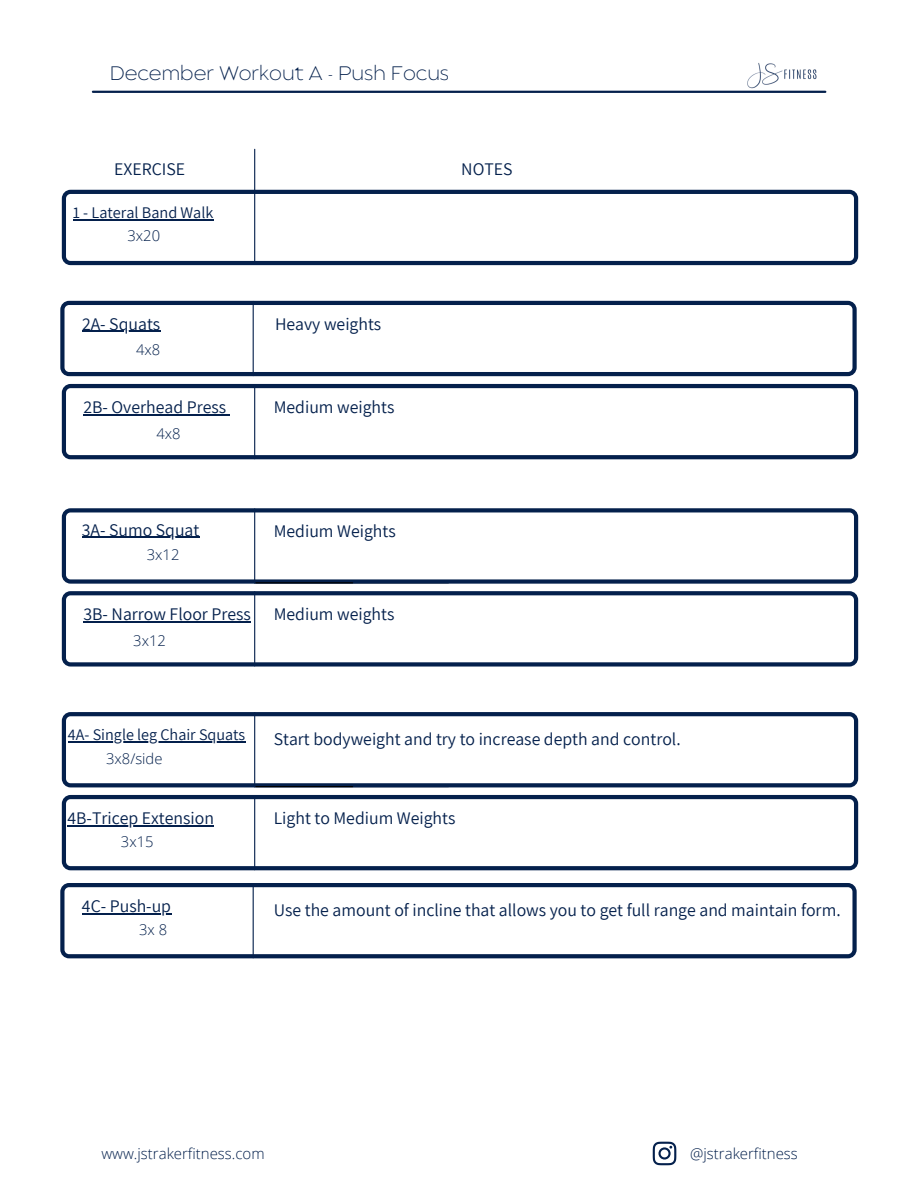
<style>
.page{position:relative;width:918px;height:1188px;background:#fff}
.page>*{position:absolute;margin:0;border:0;box-sizing:border-box;transform-origin:0 0}
.t1{font:200 19.5px "Balgin";color:#04204c}
.t2{font:17.7px "Assistant";color:#04204c}
.t3{font:16.2px "Assistant";color:#04204c}
.t4{font:300 15px "Open Sans";color:#04204c}
.t5{font:300 14.85px "Open Sans";color:#04204c}
</style>
<div class="page">
<hr style="left:93px;top:91px;width:732px;height:2px;background:#04204c">
<svg style="left:653px;top:1142px;width:23px;height:23px"></svg>
<img style="left:714px;top:63px;width:113px;height:30px">
<svg style="left:62px;top:190px;width:796px;height:75px"></svg>
<hr style="left:254px;top:149px;width:1px;height:115px;background:#04204c">
<hr style="left:73px;top:219px;width:140px;height:1px;background:#04204c">
<svg style="left:60px;top:301px;width:797px;height:75px"></svg>
<hr style="left:253px;top:301px;width:1px;height:75px;background:#04204c">
<hr style="left:82px;top:331px;width:78px;height:1px;background:#04204c">
<svg style="left:62px;top:384px;width:796px;height:75px"></svg>
<hr style="left:254px;top:385px;width:1px;height:74px;background:#04204c">
<hr style="left:84px;top:414px;width:142px;height:1px;background:#04204c">
<svg style="left:62px;top:508px;width:796px;height:76px"></svg>
<hr style="left:254px;top:509px;width:1px;height:74px;background:#04204c">
<hr style="left:256px;top:582px;width:97px;height:1px;background:#000">
<hr style="left:82px;top:537px;width:117px;height:1px;background:#04204c">
<svg style="left:62px;top:591px;width:796px;height:76px"></svg>
<hr style="left:254px;top:592px;width:1px;height:74px;background:#04204c">
<hr style="left:84px;top:621px;width:167px;height:2px;background:#04204c">
<svg style="left:62px;top:712px;width:796px;height:75px"></svg>
<hr style="left:254px;top:713px;width:1px;height:74px;background:#04204c">
<hr style="left:256px;top:786px;width:97px;height:1px;background:#000">
<hr style="left:68px;top:741px;width:177px;height:2px;background:#04204c">
<svg style="left:62px;top:795px;width:796px;height:75px"></svg>
<hr style="left:254px;top:796px;width:1px;height:74px;background:#04204c">
<hr style="left:68px;top:825px;width:146px;height:1px;background:#04204c">
<svg style="left:60px;top:883px;width:797px;height:75px"></svg>
<hr style="left:253px;top:884px;width:1px;height:74px;background:#04204c">
<hr style="left:82px;top:913px;width:89px;height:2px;background:#04204c">
<p class="t1" style="left:110px;top:65px;width:341px">December Workout A - Push Focus</p>
<p class="t2" style="left:114px;top:157px;width:72px">EXERCISE</p>
<p class="t2" style="left:461px;top:157px;width:53px">NOTES</p>
<p class="t3" style="left:73px;top:201px;width:142px">1 - Lateral Band Walk</p>
<p class="t5" style="left:128px;top:226px;width:34px">3x20</p>
<p class="t2" style="left:82px;top:311px;width:80px">2A- Squats</p>
<p class="t5" style="left:136px;top:340px;width:26px">4x8</p>
<p class="t2" style="left:84px;top:395px;width:144px">2B- Overhead Press</p>
<p class="t5" style="left:156px;top:423px;width:26px">4x8</p>
<p class="t2" style="left:275px;top:311px;width:108px">Heavy weights</p>
<p class="t2" style="left:274px;top:395px;width:122px">Medium weights</p>
<p class="t2" style="left:82px;top:518px;width:119px">3A- Sumo Squat</p>
<p class="t5" style="left:147px;top:544px;width:34px">3x12</p>
<p class="t2" style="left:84px;top:602px;width:169px">3B- Narrow Floor Press</p>
<p class="t5" style="left:133px;top:630px;width:34px">3x12</p>
<p class="t2" style="left:274px;top:519px;width:124px">Medium Weights</p>
<p class="t2" style="left:274px;top:602px;width:122px">Medium weights</p>
<p class="t3" style="left:68px;top:724px;width:179px">4A- Single leg Chair Squats</p>
<p class="t5" style="left:106px;top:748px;width:58px">3x8/side</p>
<p class="t2" style="left:274px;top:727px;width:408px">Start bodyweight and try to increase depth and control.</p>
<p class="t2" style="left:68px;top:806px;width:148px">4B-Tricep Extension</p>
<p class="t5" style="left:121px;top:831px;width:34px">3x15</p>
<p class="t2" style="left:274px;top:806px;width:183px">Light to Medium Weights</p>
<p class="t2" style="left:82px;top:894px;width:91px">4C- Push-up</p>
<p class="t5" style="left:139px;top:919px;width:30px">3x 8</p>
<p class="t2" style="left:274px;top:898px;width:568px">Use the amount of incline that allows you to get full range and maintain form.</p>
<p class="t4" style="left:101px;top:1143px;width:165px">www.jstrakerfitness.com</p>
<p class="t4" style="left:690px;top:1143px;width:109px">@jstrakerfitness</p>
</div>
